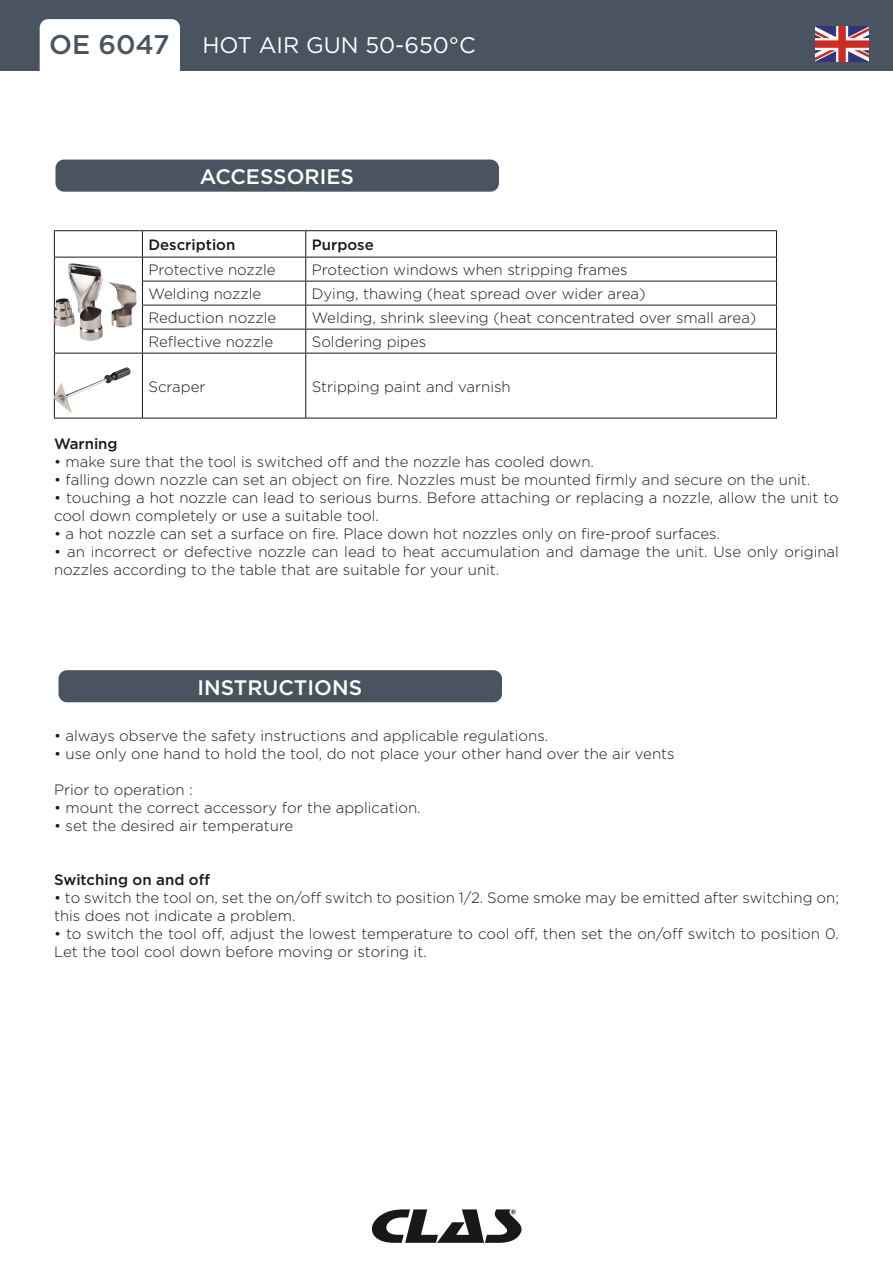
<style>
.page{position:relative;width:893px;height:1263px;background:#fff}
.page>*{position:absolute;margin:0;border:0;box-sizing:border-box;transform-origin:0 0}
.t1{font:22.5px "Gotham";color:#fff}
.t2{font:500 21px "Gotham";color:#fff}
.t3{font:300 15px/18px "Gotham";color:#171818}
.t4{font:500 15px "Gotham";color:#171818}
.s1{font-weight:500;font-size:27px;color:#495460}
</style>
<div class="page">
<div style="left:0;top:0;width:893px;height:71px;background:#495460"></div>
<div style="left:40px;top:19px;width:140px;height:70px;background:#fff;border-radius:9px"></div>
<svg style="left:371px;top:1209px;width:151px;height:34px"></svg>
<img style="left:816px;top:26px;width:53px;height:35px">
<div style="left:59px;top:670px;width:443px;height:32px;background:#495460;border-radius:9px"></div>
<div style="left:56px;top:160px;width:443px;height:32px;background:#495460;border-radius:9px"></div>
<hr style="left:54px;top:230px;width:88px;height:1px;background:#171818">
<hr style="left:142px;top:230px;width:164px;height:1px;background:#171818">
<hr style="left:306px;top:230px;width:471px;height:1px;background:#171818">
<hr style="left:54px;top:257px;width:88px;height:1px;background:#171818">
<hr style="left:142px;top:257px;width:164px;height:1px;background:#171818">
<hr style="left:306px;top:257px;width:471px;height:1px;background:#171818">
<hr style="left:142px;top:281px;width:164px;height:1px;background:#171818">
<hr style="left:306px;top:281px;width:471px;height:1px;background:#171818">
<hr style="left:142px;top:305px;width:164px;height:1px;background:#171818">
<hr style="left:306px;top:305px;width:471px;height:1px;background:#171818">
<svg style="left:54px;top:231px;width:1px;height:122px"></svg>
<hr style="left:142px;top:329px;width:164px;height:1px;background:#171818">
<svg style="left:142px;top:231px;width:1px;height:122px"></svg>
<hr style="left:306px;top:329px;width:471px;height:1px;background:#171818">
<svg style="left:305px;top:231px;width:1px;height:122px"></svg>
<svg style="left:776px;top:231px;width:1px;height:122px"></svg>
<hr style="left:54px;top:353px;width:88px;height:1px;background:#171818">
<hr style="left:54px;top:353px;width:1px;height:65px;background:#171818">
<hr style="left:142px;top:353px;width:164px;height:1px;background:#171818">
<hr style="left:142px;top:353px;width:1px;height:65px;background:#171818">
<hr style="left:306px;top:353px;width:471px;height:1px;background:#171818">
<hr style="left:305px;top:353px;width:1px;height:65px;background:#171818">
<hr style="left:776px;top:353px;width:1px;height:65px;background:#171818">
<hr style="left:54px;top:418px;width:88px;height:1px;background:#171818">
<hr style="left:142px;top:418px;width:164px;height:1px;background:#171818">
<hr style="left:306px;top:418px;width:471px;height:1px;background:#171818">
<img style="left:54px;top:263px;width:82px;height:78px">
<img style="left:54px;top:367px;width:77px;height:45px">
<h1 class="t1" style="left:49px;top:31px;width:428px"><span class="s1">OE 6047</span> HOT AIR GUN 50-650°C</h1>
<h2 class="t2" style="left:200px;top:163px;width:156px">ACCESSORIES</h2>
<p class="t4" style="left:148px;top:235px;width:88px">Description</p>
<p class="t4" style="left:312px;top:235px;width:64px">Purpose</p>
<p class="t3" style="left:148px;top:260px;width:129px">Protective nozzle</p>
<p class="t3" style="left:312px;top:260px;width:317px">Protection windows when stripping frames</p>
<p class="t3" style="left:148px;top:284px;width:114px">Welding nozzle</p>
<p class="t3" style="left:312px;top:284px;width:335px">Dying, thawing (heat spread over wider area)</p>
<p class="t3" style="left:148px;top:308px;width:129px">Reduction nozzle</p>
<p class="t3" style="left:312px;top:308px;width:446px">Welding, shrink sleeving (heat concentrated over small area)</p>
<p class="t3" style="left:148px;top:332px;width:126px">Reflective nozzle</p>
<p class="t3" style="left:312px;top:332px;width:116px">Soldering pipes</p>
<p class="t3" style="left:148px;top:377px;width:59px">Scraper</p>
<p class="t3" style="left:312px;top:377px;width:201px">Stripping paint and varnish</p>
<p class="t4" style="left:54px;top:433px;width:65px">Warning</p>
<p class="t3" style="left:54px;top:452px;width:542px">• make sure that the tool is switched off and the nozzle has cooled down.</p>
<p class="t3" style="left:54px;top:470px;width:758px">• falling down nozzle can set an object on fire. Nozzles must be mounted firmly and secure on the unit.</p>
<p class="t3" style="left:54px;top:488px;width:786px">• touching a hot nozzle can lead to serious burns. Before attaching or replacing a nozzle, allow the unit to cool down completely or use a suitable tool.</p>
<p class="t3" style="left:54px;top:524px;width:667px">• a hot nozzle can set a surface on fire. Place down hot nozzles only on fire-proof surfaces.</p>
<p class="t3" style="left:54px;top:542px;width:786px">• an incorrect or defective nozzle can lead to heat accumulation and damage the unit. Use only original nozzles according to the table that are suitable for your unit.</p>
<h2 class="t2" style="left:197px;top:673px;width:166px">INSTRUCTIONS</h2>
<p class="t3" style="left:54px;top:726px;width:496px">• always observe the safety instructions and applicable regulations.</p>
<p class="t3" style="left:54px;top:744px;width:622px">• use only one hand to hold the tool, do not place your other hand over the air vents</p>
<p class="t3" style="left:54px;top:780px;width:140px">Prior to operation :</p>
<p class="t3" style="left:54px;top:798px;width:368px">• mount the correct accessory for the application.</p>
<p class="t3" style="left:54px;top:816px;width:241px">• set the desired air temperature</p>
<p class="t4" style="left:54px;top:870px;width:158px">Switching on and off</p>
<p class="t3" style="left:54px;top:888px;width:786px">• to switch the tool on, set the on/off switch to position 1/2. Some smoke may be emitted after switching on; this does not indicate a problem.</p>
<p class="t3" style="left:54px;top:924px;width:786px">• to switch the tool off, adjust the lowest temperature to cool off, then set the on/off switch to position 0.<br>Let the tool cool down before moving or storing it.</p>
</div>
